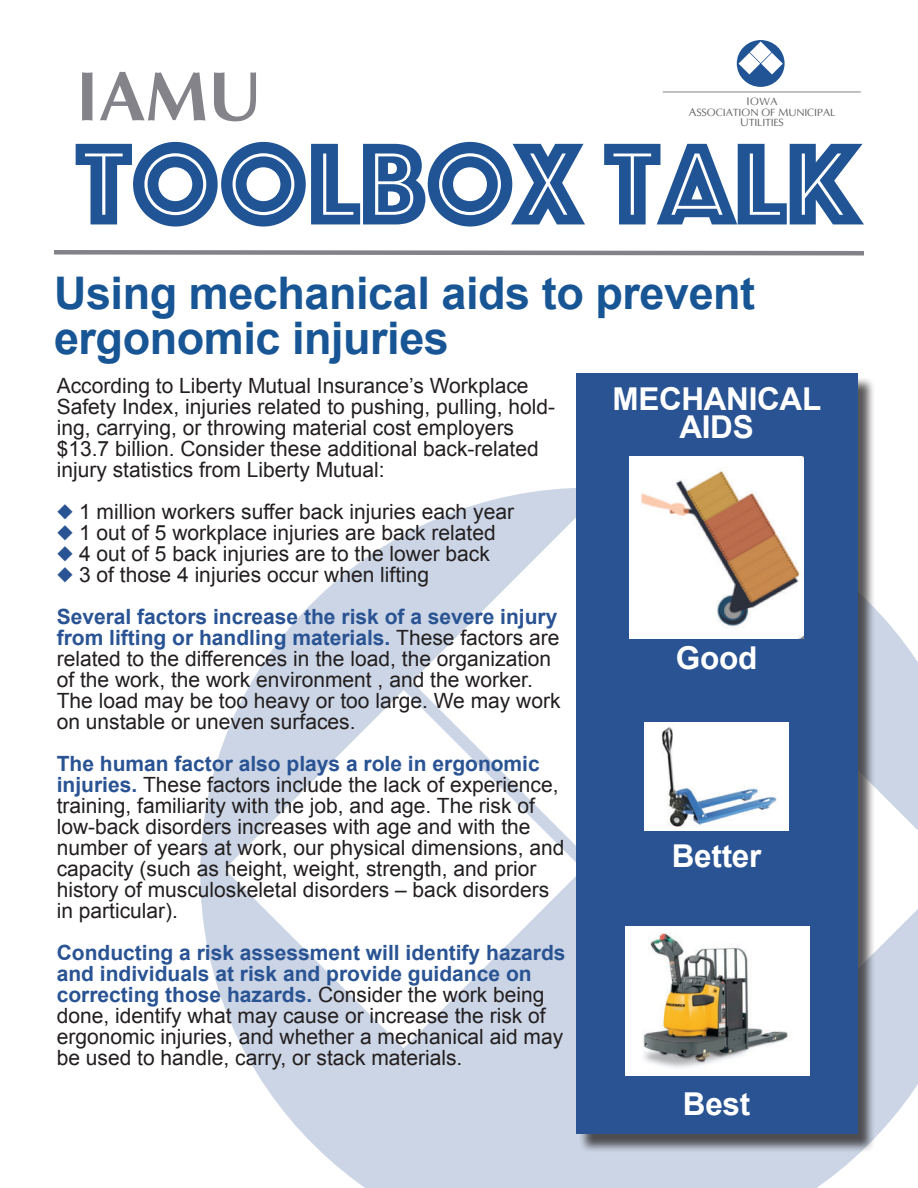
<style>
.page{position:relative;width:918px;height:1188px;background:#fff}
.page>*{position:absolute;margin:0;border:0;box-sizing:border-box;transform-origin:0 0}
.t1{font:120.9px "Phosphate Inline";letter-spacing:-.01em;color:#205495}
.t2{font:700 69.9px "Ottawa";color:#838389}
.t3{font:700 45px "Arial";letter-spacing:-.01em;color:#185595}
.t4{font:700 31.5px/28.5px "Arial";letter-spacing:-.01em;color:#fff;text-align:center}
.t5{font:21px/21px "Arial";color:#231f20}
.t6{font:10.65px/10.8px "Ottawa Plain";letter-spacing:-.005em;color:#616161;text-align:center}
.s1{font-size:11.4px}
.s2{color:#295393}
.s3{font-weight:700;color:#295393}
</style>
<div class="page">
<svg style="left:200px;top:488px;width:718px;height:700px;fill:#cbd5e5"></svg>
<svg style="left:876px;top:691px;width:42px;height:358px;fill:#cbd5e5"></svg>
<svg style="left:412px;top:503px;width:164px;height:187px"></svg>
<svg style="left:225px;top:690px;width:351px;height:358px"></svg>
<svg style="left:54px;top:250px;width:810px;height:6px;background:#a1a1a6"></svg>
<div style="left:737px;top:40px;width:48px;height:47px;background:#205495;border-radius:50%"></div>
<svg style="left:739px;top:41px;width:44px;height:33px"></svg>
<hr style="left:663px;top:92px;width:198px;height:1px;background:#818487">
<div style="left:578px;top:376px;width:298px;height:777px;background:#231f20;opacity:.75"></div>
<div style="left:576px;top:374px;width:281px;height:760px;background:#295393"></div>
<img style="left:630px;top:456px;width:173px;height:183px">
<img style="left:645px;top:722px;width:144px;height:108px">
<img style="left:625px;top:926px;width:185px;height:150px">
<p class="t2" style="left:76px;top:53px;width:188px">IAMU</p>
<p class="t6" style="left:689px;top:96px;width:148px"><span class="s1">I</span>OWA<br><span class="s1">A</span>SSOCIATION OF <span class="s1">M</span>UNICIPAL<br><span class="s1">U</span>TILITIES</p>
<p class="t1" style="left:76px;top:98px;width:788px">TOOLBOX TALK</p>
<p class="t3" style="left:54px;top:263px;width:703px">Using mechanical aids to prevent</p>
<p class="t3" style="left:54px;top:308px;width:396px">ergonomic injuries</p>
<p class="t5" style="left:57px;top:376px;width:500px">According to Liberty Mutual Insurance’s Workplace Safety Index, injuries related to pushing, pulling, hold&shy;ing, carrying, or throwing material cost employers $13.7 billion. Consider these additional back-related injury statistics from Liberty Mutual:</p>
<p class="t5" style="left:57px;top:502px;width:459px"><span class="s2">◆</span> 1 million workers suffer back injuries each year</p>
<p class="t5" style="left:57px;top:523px;width:441px"><span class="s2">◆</span> 1 out of 5 workplace injuries are back related</p>
<p class="t5" style="left:57px;top:544px;width:435px"><span class="s2">◆</span> 4 out of 5 back injuries are to the lower back</p>
<p class="t5" style="left:57px;top:565px;width:374px"><span class="s2">◆</span> 3 of those 4 injuries occur when lifting</p>
<p class="t5" style="left:57px;top:607px;width:505px"><span class="s3">Several factors increase the risk of a severe injury from lifting or handling materials.</span> These factors are related to the differences in the load, the organization of the work, the work environment , and the worker.<br>The load may be too heavy or too large. We may work on unstable or uneven surfaces.</p>
<p class="t5" style="left:57px;top:754px;width:509px"><span class="s3">The human factor also plays a role in ergonomic injuries.</span> These factors include the lack of experience, training, familiarity with the job, and age. The risk of low-back disorders increases with age and with the number of years at work, our physical dimensions, and capacity (such as height, weight, strength, and prior history of musculoskeletal disorders – back disorders in particular).</p>
<p class="t5" style="left:57px;top:943px;width:510px"><span class="s3">Conducting a risk assessment will identify hazards and individuals at risk and provide guidance on correcting those hazards.</span> Consider the work being done, identify what may cause or increase the risk of ergonomic injuries, and whether a mechanical aid may be used to handle, carry, or stack materials.</p>
<p class="t4" style="left:612px;top:386px;width:210px">MECHANICAL<br>AIDS</p>
<p class="t4" style="left:676px;top:645px;width:83px">Good</p>
<p class="t4" style="left:672px;top:843px;width:91px">Better</p>
<p class="t4" style="left:683px;top:1091px;width:69px">Best</p>
</div>
